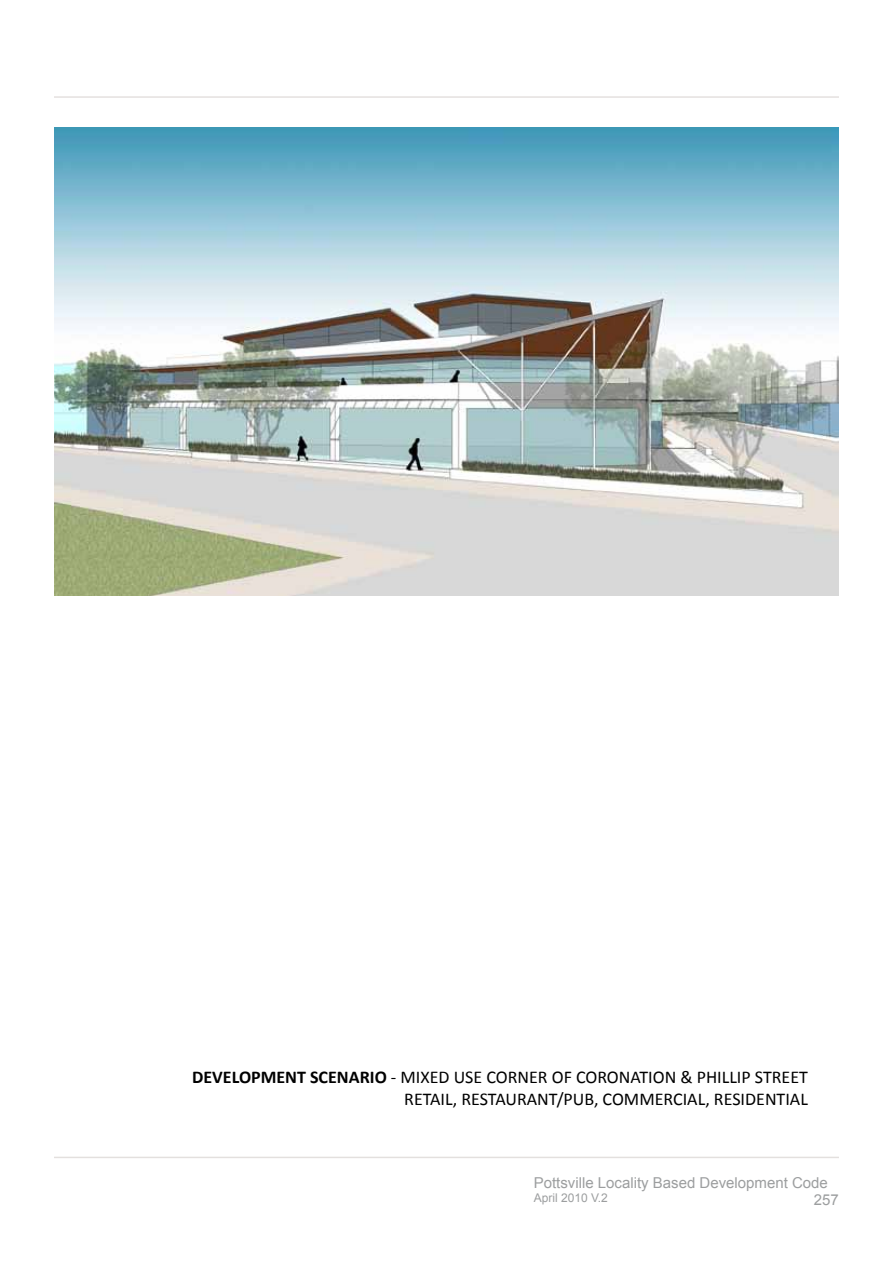
<style>
.page{position:relative;width:893px;height:1263px;background:#fff}
.page>*{position:absolute;margin:0;border:0;box-sizing:border-box;transform-origin:0 0}
.t1{font:18px/21.6px "Calibri";color:#000;text-align:right}
.t2{font:15px "Arial";color:#9c9e9f}
.t3{font:12px "Arial";color:#9c9e9f}
.s1{font-weight:700}
</style>
<div class="page">
<hr style="left:54px;top:96px;width:785px;height:2px;background:#c8c1be">
<hr style="left:54px;top:1157px;width:785px;height:1px;background:#c8c1be">
<img style="left:54px;top:128px;width:785px;height:467px">
<p class="t1" style="left:192px;top:1065px;width:617px"><span class="s1">DEVELOPMENT SCENARIO</span> - MIXED USE CORNER OF CORONATION &amp; PHILLIP STREET<br>RETAIL, RESTAURANT/PUB, COMMERCIAL, RESIDENTIAL</p>
<p class="t2" style="left:534px;top:1173px;width:296px">Pottsville Locality Based Development Code</p>
<p class="t3" style="left:534px;top:1190px;width:76px">April 2010 V.2</p>
<p class="t2" style="left:814px;top:1189px;width:27px">257</p>
</div>
